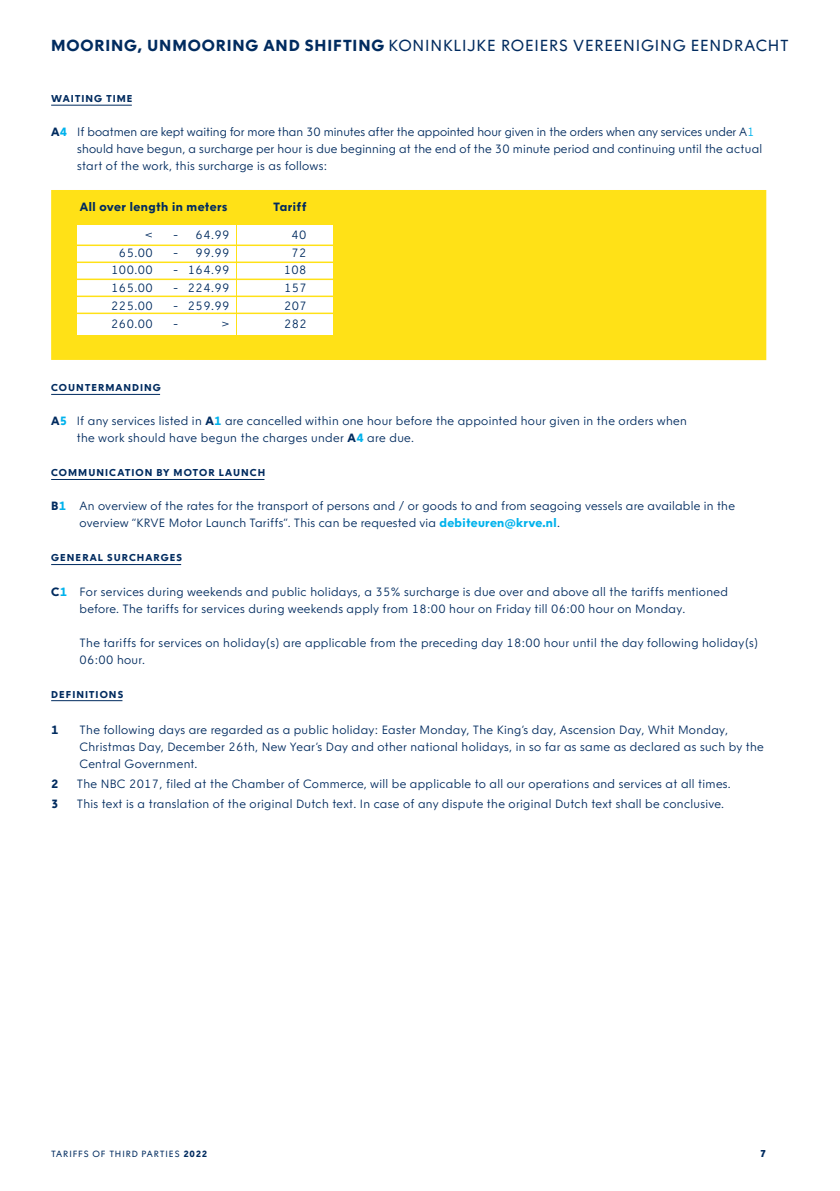
<style>
.page{position:relative;width:840px;height:1191px;background:#fff}
.page>*{position:absolute;margin:0;border:0;box-sizing:border-box;transform-origin:0 0}
.t1{font:16px "NLRTM";letter-spacing:.05em;color:#002b5f}
.t2{font:300 12px/17px "NLRTM";letter-spacing:.025em;color:#002b5f}
.t3{font:700 12px "NLRTM";letter-spacing:.035em;color:#002b5f}
.t4{font:700 10px "NLRTM";letter-spacing:.105em;color:#002b5f}
.t5{font:800 10px "NLRTM";color:#002b5f}
.t6{font:9px "NLRTM";letter-spacing:.095em;color:#002b5f}
.s1{font-weight:700}
.s2{font-weight:700;color:#00b2ec}
.s3{color:#00b2ec}
</style>
<div class="page">
<div style="left:51px;top:190px;width:715px;height:170px;background:#ffe117"></div>
<div style="left:77px;top:190px;width:158px;height:144px;background:#fff"></div>
<div style="left:237px;top:190px;width:95px;height:144px;background:#fff"></div>
<div style="left:77px;top:190px;width:158px;height:34px;background:#ffe117"></div>
<div style="left:237px;top:190px;width:95px;height:34px;background:#ffe117"></div>
<hr style="left:77px;top:244px;width:257px;height:2px;background:#ffe117">
<hr style="left:77px;top:261px;width:257px;height:2px;background:#ffe117">
<hr style="left:77px;top:278px;width:257px;height:2px;background:#ffe117">
<hr style="left:77px;top:295px;width:257px;height:2px;background:#ffe117">
<hr style="left:77px;top:312px;width:257px;height:2px;background:#ffe117">
<hr style="left:51px;top:105px;width:81px;height:1px;background:#002b5f">
<hr style="left:51px;top:394px;width:109px;height:1px;background:#002b5f">
<hr style="left:51px;top:479px;width:213px;height:1px;background:#002b5f">
<hr style="left:51px;top:564px;width:130px;height:1px;background:#002b5f">
<hr style="left:51px;top:700px;width:71px;height:1px;background:#002b5f">
<h1 class="t1" style="left:51px;top:36px;width:738px"><span class="s1">MOORING, UNMOORING AND SHIFTING</span> KONINKLIJKE ROEIERS VEREENIGING EENDRACHT</h1>
<p class="t4" style="left:51px;top:92px;width:83px">WAITING TIME</p>
<p class="t2" style="left:77px;top:123px;width:686px;text-indent:-26px"><span class="s1">A</span><span class="s2">4</span> If boatmen are kept waiting for more than 30 minutes after the appointed hour given in the orders when any services under A<span class="s3">1 </span>should have begun, a surcharge per hour is due beginning at the end of the 30 minute period and continuing until the actual start of the work, this surcharge is as follows:</p>
<p class="t3" style="left:80px;top:199px;width:149px">All over length in meters</p>
<p class="t3" style="left:273px;top:199px;width:35px">Tariff</p>
<p class="t2" style="left:145px;top:226px;width:10px">&lt;</p>
<p class="t2" style="left:173px;top:226px;width:58px">- 64.99</p>
<p class="t2" style="left:291px;top:226px;width:17px">40</p>
<p class="t2" style="left:119px;top:244px;width:35px">65.00</p>
<p class="t2" style="left:173px;top:244px;width:58px">- 99.99</p>
<p class="t2" style="left:291px;top:244px;width:17px">72</p>
<p class="t2" style="left:111px;top:262px;width:43px">100.00</p>
<p class="t2" style="left:173px;top:262px;width:58px">- 164.99</p>
<p class="t2" style="left:283px;top:262px;width:24px">108</p>
<p class="t2" style="left:111px;top:279px;width:43px">165.00</p>
<p class="t2" style="left:173px;top:279px;width:58px">- 224.99</p>
<p class="t2" style="left:284px;top:279px;width:24px">157</p>
<p class="t2" style="left:111px;top:297px;width:43px">225.00</p>
<p class="t2" style="left:173px;top:297px;width:58px">- 259.99</p>
<p class="t2" style="left:284px;top:297px;width:24px">207</p>
<p class="t2" style="left:111px;top:315px;width:43px">260.00</p>
<p class="t2" style="left:173px;top:315px;width:7px">-</p>
<p class="t2" style="left:221px;top:315px;width:10px">&gt;</p>
<p class="t2" style="left:284px;top:315px;width:24px">282</p>
<p class="t4" style="left:51px;top:382px;width:111px">COUNTERMANDING</p>
<p class="t2" style="left:77px;top:412px;width:611px;text-indent:-26px"><span class="s1">A</span><span class="s2">5</span> If any services listed in <span class="s1">A</span><span class="s2">1</span> are cancelled within one hour before the appointed hour given in the orders when the work should have begun the charges under <span class="s1">A</span><span class="s2">4</span> are due.</p>
<p class="t4" style="left:51px;top:467px;width:215px">COMMUNICATION BY MOTOR LAUNCH</p>
<p class="t2" style="left:79px;top:497px;width:656px;text-indent:-28px"><span class="s1">B</span><span class="s2">1</span> An overview of the rates for the transport of persons and / or goods to and from seagoing vessels are available in the overview “KRVE Motor Launch Tariffs”. This can be requested via <span class="s2">debiteuren@krve.nl</span>.</p>
<p class="t4" style="left:51px;top:552px;width:132px">GENERAL SURCHARGES</p>
<p class="t2" style="left:79px;top:583px;width:649px;text-indent:-28px"><span class="s1">C</span><span class="s2">1</span> For services during weekends and public holidays, a 35% surcharge is due over and above all the tariffs mentioned before. The tariffs for services during weekends apply from 18:00 hour on Friday till 06:00 hour on Monday.</p>
<p class="t2" style="left:79px;top:634px;width:680px">The tariffs for services on holiday(s) are applicable from the preceding day 18:00 hour until the day following holiday(s)<br>06:00 hour.</p>
<p class="t4" style="left:51px;top:688px;width:74px">DEFINITIONS</p>
<p class="t3" style="left:51px;top:723px;width:9px">1</p>
<p class="t2" style="left:79px;top:721px;width:685px">The following days are regarded as a public holiday: Easter Monday, The King’s day, Ascension Day, Whit Monday,<br>Christmas Day, December 26th, New Year’s Day and other national holidays, in so far as same as declared as such by the<br>Central Government.</p>
<p class="t3" style="left:51px;top:776px;width:9px">2</p>
<p class="t2" style="left:77px;top:775px;width:655px">The NBC 2017, filed at the Chamber of Commerce, will be applicable to all our operations and services at all times.</p>
<p class="t3" style="left:51px;top:796px;width:9px">3</p>
<p class="t2" style="left:77px;top:795px;width:648px">This text is a translation of the original Dutch text. In case of any dispute the original Dutch text shall be conclusive.</p>
<p class="t6" style="left:51px;top:1148px;width:158px">TARIFFS OF THIRD PARTIES <span class="s1">2022</span></p>
<p class="t5" style="left:759px;top:1147px;width:8px">7</p>
</div>
